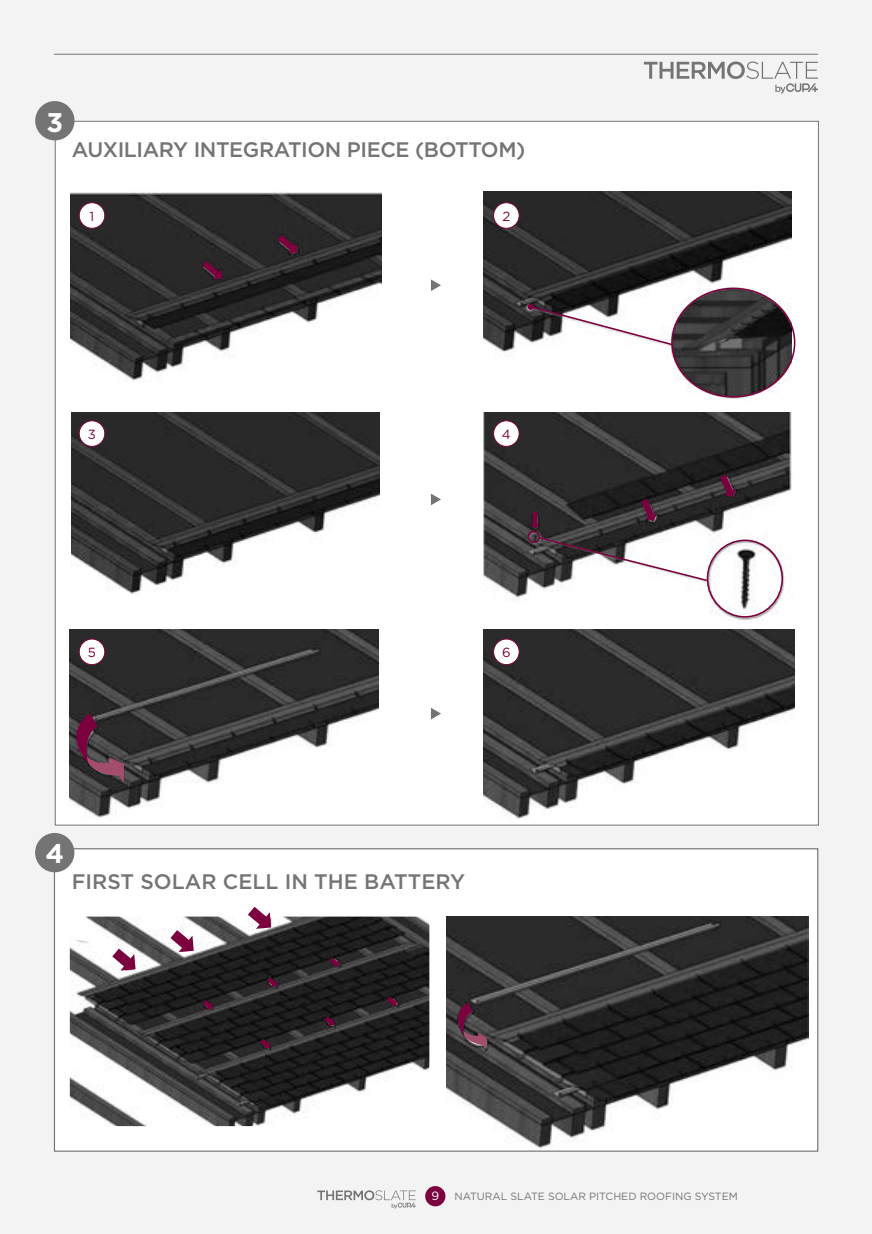
<style>
.page{position:relative;width:872px;height:1234px;background:#fff}
.page>*{position:absolute;margin:0;border:0;box-sizing:border-box;transform-origin:0 0}
.t1{font:700 27px "Gotham";color:#fff}
.t2{font:500 21px "Gotham";letter-spacing:-.02em;color:#757474}
.t3{font:500 21px "Gotham";color:#757474}
.t4{font:13.2px "Gotham";color:#7c003e}
.t5{font:12px "Gotham";color:#fff}
.t6{font:10.5px "Gotham";color:#757474}
</style>
<div class="page">
<div style="left:0;top:0;width:872px;height:1233px;background:#f3f3f3"></div>
<div style="left:55px;top:121px;width:763px;height:704px;background:#fff;border:1px solid #757474"></div>
<div style="left:35px;top:101px;width:40px;height:39px;background:#757474;border-radius:50%"></div>
<img style="left:70px;top:629px;width:308px;height:189px">
<img style="left:483px;top:629px;width:311px;height:190px">
<img style="left:483px;top:412px;width:309px;height:208px">
<svg style="left:641px;top:498px;width:16px;height:23px"></svg>
<svg style="left:720px;top:474px;width:16px;height:23px"></svg>
<div style="left:532px;top:512px;width:5px;height:13px;background:#7c003e"></div>
<svg style="left:530px;top:524px;width:10px;height:4px"></svg>
<div style="left:527px;top:530px;width:13px;height:13px;border:2px solid #7c003e;border-radius:50%"></div>
<svg style="left:537px;top:536px;width:171px;height:46px"></svg>
<div style="left:707px;top:539px;width:76px;height:78px;border:2px solid #7c003e;border-radius:50%"></div>
<img style="left:70px;top:192px;width:311px;height:190px">
<svg style="left:202px;top:261px;width:20px;height:18px"></svg>
<svg style="left:277px;top:235px;width:21px;height:18px"></svg>
<img style="left:483px;top:192px;width:308px;height:207px">
<svg style="left:529px;top:305px;width:145px;height:41px"></svg>
<div style="left:527px;top:303px;width:7px;height:7px;background:#7c003e;border-radius:50%"></div>
<div style="left:671px;top:287px;width:124px;height:110px;border:2px solid #7c003e;border-radius:50%"></div>
<div style="left:54px;top:848px;width:764px;height:303px;background:#fff;border:1px solid #757474"></div>
<div style="left:35px;top:832px;width:39px;height:40px;background:#757474;border-radius:50%"></div>
<img style="left:70px;top:916px;width:359px;height:209px">
<img style="left:447px;top:916px;width:361px;height:232px">
<svg style="left:112px;top:948px;width:24px;height:22px"></svg>
<svg style="left:170px;top:929px;width:24px;height:22px"></svg>
<svg style="left:248px;top:906px;width:23px;height:22px"></svg>
<svg style="left:203px;top:999px;width:9px;height:10px"></svg>
<svg style="left:260px;top:1038px;width:10px;height:10px"></svg>
<svg style="left:267px;top:977px;width:10px;height:9px"></svg>
<svg style="left:324px;top:1016px;width:10px;height:9px"></svg>
<svg style="left:329px;top:957px;width:10px;height:9px"></svg>
<svg style="left:387px;top:996px;width:10px;height:9px"></svg>
<svg style="left:448px;top:1002px;width:39px;height:47px;background:#4e3842"></svg>
<img style="left:71px;top:412px;width:309px;height:182px">
<div style="left:79px;top:203px;width:26px;height:25px;background:#fff;border-radius:50%"></div>
<div style="left:79px;top:202px;width:26px;height:27px;border:1px solid #7c003e;border-radius:50%"></div>
<div style="left:79px;top:420px;width:26px;height:26px;background:#fff;border-radius:50%"></div>
<div style="left:79px;top:420px;width:26px;height:26px;border:1px solid #7c003e;border-radius:50%"></div>
<div style="left:79px;top:639px;width:26px;height:25px;background:#fff;border-radius:50%"></div>
<div style="left:79px;top:638px;width:26px;height:27px;border:1px solid #7c003e;border-radius:50%"></div>
<div style="left:493px;top:203px;width:26px;height:25px;background:#fff;border-radius:50%"></div>
<div style="left:493px;top:202px;width:26px;height:27px;border:1px solid #7c003e;border-radius:50%"></div>
<div style="left:493px;top:420px;width:26px;height:26px;background:#fff;border-radius:50%"></div>
<div style="left:493px;top:420px;width:26px;height:26px;border:1px solid #7c003e;border-radius:50%"></div>
<div style="left:493px;top:639px;width:26px;height:25px;background:#fff;border-radius:50%"></div>
<div style="left:493px;top:638px;width:26px;height:27px;border:1px solid #7c003e;border-radius:50%"></div>
<svg style="left:431px;top:279px;width:10px;height:12px"></svg>
<svg style="left:431px;top:493px;width:10px;height:12px"></svg>
<svg style="left:431px;top:708px;width:10px;height:11px"></svg>
<svg style="left:69px;top:713px;width:55px;height:69px;background:#4d343f"></svg>
<hr style="left:54px;top:54px;width:764px;height:1px;background:#757474">
<svg style="left:644px;top:61px;width:174px;height:32px"></svg>
<div style="left:425px;top:1185px;width:20px;height:20px;background:#7c003e;border-radius:50%"></div>
<svg style="left:317px;top:1190px;width:99px;height:18px"></svg>
<h1 class="t1" style="left:46px;top:104px;width:18px">3</h1>
<h2 class="t2" style="left:72px;top:136px;width:455px">AUXILIARY INTEGRATION PIECE (BOTTOM)</h2>
<p class="t4" style="left:90px;top:208px;width:6px">1</p>
<p class="t4" style="left:502px;top:208px;width:9px">2</p>
<p class="t4" style="left:88px;top:426px;width:10px">3</p>
<p class="t4" style="left:502px;top:426px;width:10px">4</p>
<p class="t4" style="left:88px;top:644px;width:10px">5</p>
<p class="t4" style="left:502px;top:644px;width:10px">6</p>
<h1 class="t1" style="left:45px;top:835px;width:20px">4</h1>
<h2 class="t3" style="left:72px;top:867px;width:395px">FIRST SOLAR CELL IN THE BATTERY</h2>
<p class="t5" style="left:431px;top:1188px;width:9px">9</p>
<p class="t6" style="left:454px;top:1190px;width:285px">NATURAL SLATE SOLAR PITCHED ROOFING SYSTEM</p>
</div>
